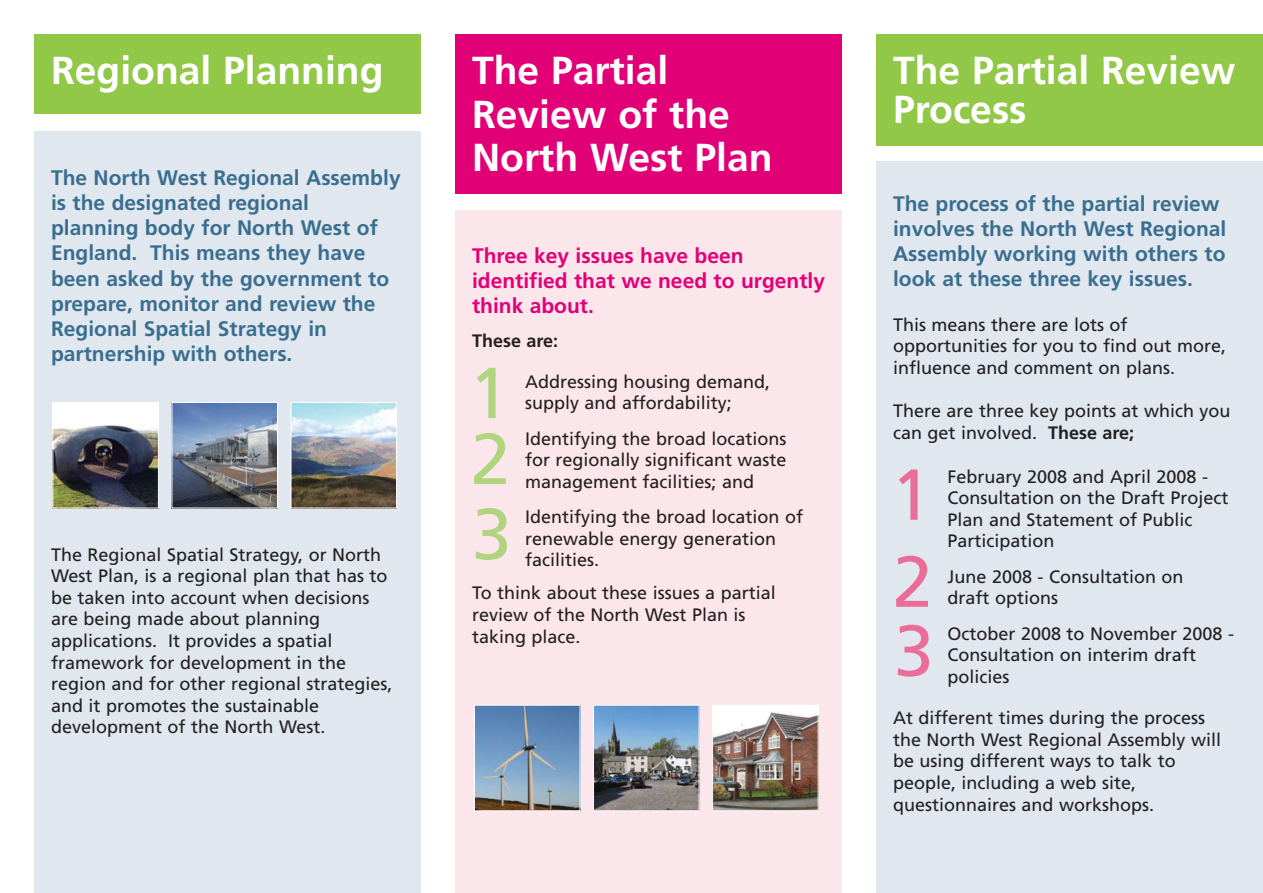
<style>
.page{position:relative;width:1263px;height:893px;background:#fff}
.page>*{position:absolute;margin:0;border:0;box-sizing:border-box;transform-origin:0 0}
.t1{font:72px/66px "Frutiger";color:#b1d57f}
.t2{font:72px/87px "Frutiger";color:#e96d98}
.t3{font:700 39px/43.5px "Frutiger";color:#fff}
.t4{font:700 21px/25.2px "Frutiger";color:#3a6e8f}
.t5{font:700 21px/25.2px "Frutiger";color:#e20077}
.t6{font:18px/21.6px "Frutiger";color:#231f20}
.t7{font:700 18px "Frutiger";color:#231f20}
.s1{font-weight:700}
</style>
<div class="page">
<div style="left:455px;top:211px;width:387px;height:682px;background:#fbe6eb"></div>
<div style="left:455px;top:34px;width:387px;height:160px;background:#e20077"></div>
<div style="left:34px;top:34px;width:387px;height:80px;background:#92c847"></div>
<div style="left:876px;top:162px;width:387px;height:731px;background:#e0e7ef"></div>
<div style="left:34px;top:131px;width:387px;height:762px;background:#e0e7ef"></div>
<div style="left:876px;top:34px;width:387px;height:112px;background:#92c847"></div>
<img style="left:476px;top:707px;width:102px;height:102px">
<div style="left:474px;top:705px;width:106px;height:106px;border:1px solid #fff"></div>
<img style="left:595px;top:707px;width:102px;height:102px">
<div style="left:593px;top:705px;width:106px;height:106px;border:1px solid #fff"></div>
<img style="left:714px;top:707px;width:102px;height:102px">
<div style="left:712px;top:705px;width:106px;height:106px;border:1px solid #fff"></div>
<img style="left:54px;top:404px;width:103px;height:102px">
<div style="left:52px;top:402px;width:107px;height:106px;border:1px solid #fff"></div>
<img style="left:174px;top:404px;width:102px;height:102px">
<div style="left:172px;top:402px;width:106px;height:106px;border:1px solid #fff"></div>
<img style="left:293px;top:404px;width:102px;height:102px">
<div style="left:291px;top:402px;width:106px;height:106px;border:1px solid #fff"></div>
<h2 class="t3" style="left:51px;top:52px;width:334px">Regional Planning</h2>
<p class="t4" style="left:51px;top:167px;width:351px">The North West Regional Assembly is the designated regional planning body for North West of<br>England. This means they have been asked by the government to prepare, monitor and review the<br>Regional Spatial Strategy in partnership with others.</p>
<p class="t6" style="left:51px;top:545px;width:343px">The Regional Spatial Strategy, or North West Plan, is a regional plan that has to be taken into account when decisions are being made about planning applications. It provides a spatial framework for development in the region and for other regional strategies, and it promotes the sustainable development of the North West.</p>
<h2 class="t3" style="left:472px;top:52px;width:302px">The Partial<br>Review of the<br>North West Plan</h2>
<p class="t5" style="left:472px;top:244px;width:354px">Three key issues have been identified that we need to urgently think about.</p>
<p class="t7" style="left:472px;top:333px;width:88px">These are:</p>
<p class="t6" style="left:525px;top:372px;width:246px">Addressing housing demand, supply and affordability;</p>
<p class="t6" style="left:525px;top:429px;width:263px;text-align:justify">Identifying the broad locations for regionally significant waste management facilities; and</p>
<p class="t6" style="left:525px;top:507px;width:279px">Identifying the broad location of renewable energy generation facilities.</p>
<p class="t6" style="left:472px;top:584px;width:305px">To think about these issues a partial review of the North West Plan is taking place.</p>
<h1 class="t1" style="left:469px;top:366px;width:43px">1<br>2</h1>
<h1 class="t1" style="left:472px;top:507px;width:42px">3</h1>
<h2 class="t3" style="left:893px;top:54px;width:344px;line-height:39px">The Partial Review<br>Process</h2>
<p class="t4" style="left:893px;top:192px;width:335px">The process of the partial review involves the North West Regional<br>Assembly working with others to look at these three key issues.</p>
<p class="t6" style="left:893px;top:315px;width:334px">This means there are lots of opportunities for you to find out more, influence and comment on plans.</p>
<p class="t6" style="left:893px;top:401px;width:339px">There are three key points at which you can get involved. <span class="s1">These are;</span></p>
<p class="t6" style="left:947px;top:467px;width:282px">February 2008 and April 2008 -<br>Consultation on the Draft Project<br>Plan and Statement of Public<br>Participation</p>
<p class="t6" style="left:947px;top:567px;width:237px">June 2008 - Consultation on draft options</p>
<p class="t6" style="left:947px;top:624px;width:288px">October 2008 to November 2008 -<br>Consultation on interim draft policies</p>
<p class="t6" style="left:893px;top:708px;width:329px">At different times during the process the North West Regional Assembly will be using different ways to talk to people, including a web site, questionnaires and workshops.</p>
<h1 class="t2" style="left:891px;top:457px;width:43px">1<br>2</h1>
<h1 class="t2" style="left:894px;top:613px;width:42px">3</h1>
</div>
